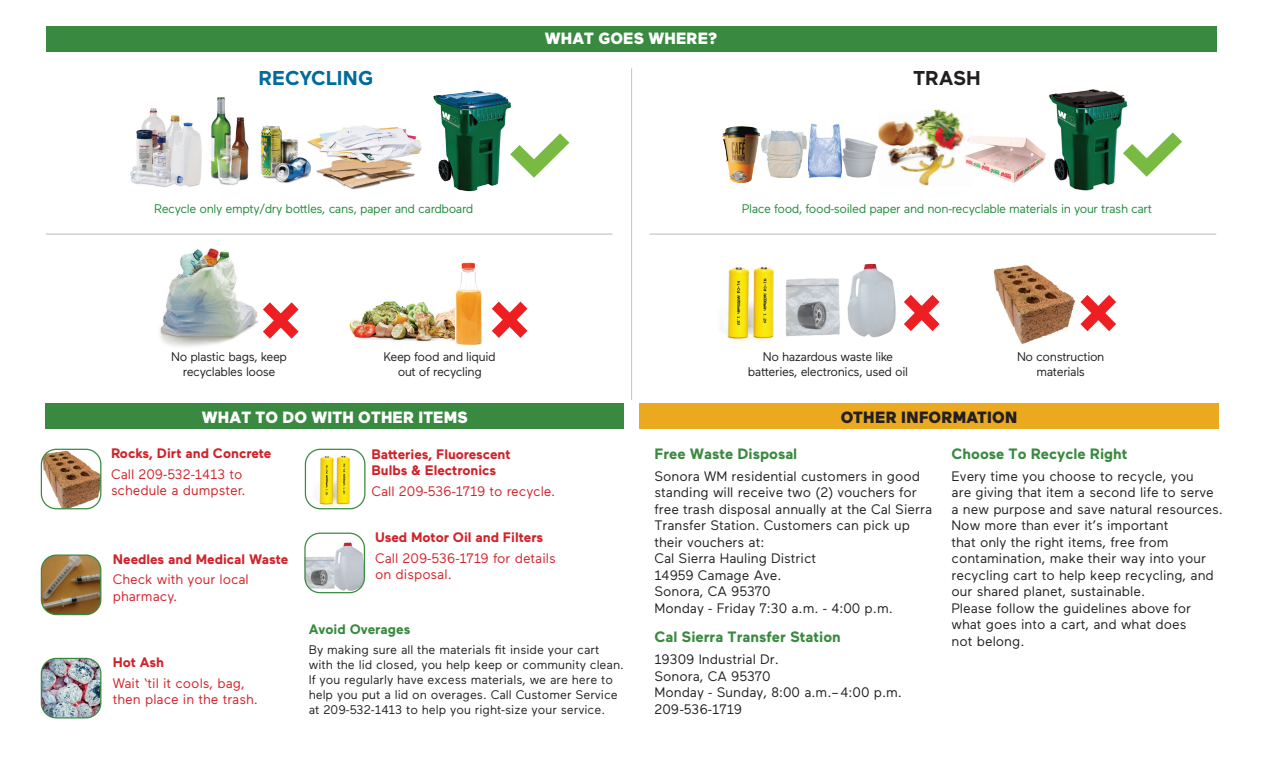
<style>
.page{position:relative;width:1262px;height:765px;background:#fff}
.page>*{position:absolute;margin:0;border:0;box-sizing:border-box;transform-origin:0 0}
.t1{font:700 20px "Maax";letter-spacing:-.005em;color:#006b9c}
.t2{font:700 20px "Maax";color:#231f20}
.t3{font:900 16.25px "Maax";letter-spacing:.01em;color:#fff}
.t4{font:900 16.25px "Maax";letter-spacing:.015em;color:#231f20}
.t5{font:700 15px "Maax";color:#398a40}
.t6{font:13.75px/16.5px "Maax";color:#231f20}
.t7{font:13.75px/16.5px "Maax";color:#d1232a}
.t8{font:700 13.75px/16.5px "Maax";color:#d1232a}
.t9{font:700 13.75px "Maax";color:#398a40}
.t10{font:12.5px/15px "Maax";color:#231f20}
.t11{font:12.5px/15px "Maax";letter-spacing:-.03em;color:#231f20;text-align:center}
.t12{font:12.5px "Maax";letter-spacing:-.03em;color:#238b3c}
</style>
<div class="page">
<img style="left:316px;top:163px;width:99px;height:27px">
<img style="left:201px;top:97px;width:48px;height:88px">
<img style="left:260px;top:125px;width:51px;height:59px">
<img style="left:130px;top:108px;width:71px;height:80px">
<img style="left:300px;top:125px;width:122px;height:38px">
<img style="left:160px;top:248px;width:99px;height:99px">
<hr style="left:46px;top:233px;width:566px;height:2px;background:#c7c8ca">
<hr style="left:649px;top:233px;width:567px;height:2px;background:#c7c8ca">
<img style="left:433px;top:90px;width:78px;height:102px">
<img style="left:1048px;top:89px;width:79px;height:102px">
<img style="left:722px;top:126px;width:38px;height:56px">
<img style="left:808px;top:124px;width:34px;height:54px">
<img style="left:842px;top:139px;width:36px;height:39px">
<img style="left:878px;top:109px;width:86px;height:77px">
<img style="left:964px;top:135px;width:82px;height:47px">
<img style="left:761px;top:130px;width:46px;height:48px">
<img style="left:349px;top:291px;width:133px;height:53px">
<img style="left:455px;top:262px;width:26px;height:83px">
<svg style="left:263px;top:302px;width:35px;height:36px"></svg>
<svg style="left:904px;top:295px;width:35px;height:36px"></svg>
<svg style="left:492px;top:301px;width:35px;height:37px"></svg>
<svg style="left:1080px;top:295px;width:36px;height:36px"></svg>
<img style="left:993px;top:265px;width:82px;height:79px">
<img style="left:722px;top:267px;width:52px;height:75px">
<img style="left:785px;top:265px;width:111px;height:73px">
<div style="left:46px;top:26px;width:1170px;height:25px;background:#398a40"></div>
<div style="left:639px;top:403px;width:579px;height:25px;background:#eba920"></div>
<hr style="left:631px;top:68px;width:1px;height:332px;background:#c7c8ca">
<svg style="left:510px;top:133px;width:59px;height:45px"></svg>
<svg style="left:1123px;top:132px;width:59px;height:45px"></svg>
<div style="left:46px;top:403px;width:578px;height:25px;background:#398a40"></div>
<img style="left:334px;top:542px;width:32px;height:49px">
<img style="left:306px;top:557px;width:28px;height:32px">
<div style="left:304px;top:532px;width:61px;height:61px;border:1px solid #398a40;border-radius:15px"></div>
<img style="left:305px;top:450px;width:59px;height:58px">
<div style="left:305px;top:448px;width:60px;height:61px;border:1px solid #398a40;border-radius:15px"></div>
<img style="left:41px;top:450px;width:60px;height:58px">
<div style="left:41px;top:448px;width:60px;height:61px;border:1px solid #398a40;border-radius:15px"></div>
<img style="left:41px;top:556px;width:60px;height:58px">
<div style="left:41px;top:554px;width:60px;height:61px;border:1px solid #398a40;border-radius:15px"></div>
<img style="left:41px;top:659px;width:60px;height:58px">
<div style="left:41px;top:657px;width:60px;height:61px;border:1px solid #398a40;border-radius:15px"></div>
<p class="t3" style="left:545px;top:28px;width:174px">WHAT GOES WHERE?</p>
<h1 class="t1" style="left:258px;top:65px;width:116px">RECYCLING</h1>
<h1 class="t2" style="left:913px;top:65px;width:69px">TRASH</h1>
<p class="t12" style="left:154px;top:200px;width:320px">Recycle only empty/dry bottles, cans, paper and cardboard</p>
<p class="t12" style="left:742px;top:200px;width:412px">Place food, food-soiled paper and non-recyclable materials in your trash cart</p>
<p class="t11" style="left:171px;top:348px;width:117px">No plastic bags, keep recyclables loose</p>
<p class="t11" style="left:384px;top:348px;width:113px">Keep food and liquid out of recycling</p>
<p class="t3" style="left:202px;top:406px;width:267px">WHAT TO DO WITH OTHER ITEMS</p>
<p class="t8" style="left:111px;top:444px;width:162px">Rocks, Dirt and Concrete</p>
<p class="t7" style="left:111px;top:465px;width:136px">Call 209-532-1413 to schedule a dumpster.</p>
<p class="t8" style="left:113px;top:550px;width:177px">Needles and Medical Waste</p>
<p class="t7" style="left:113px;top:570px;width:137px">Check with your local pharmacy.</p>
<p class="t8" style="left:113px;top:653px;width:53px">Hot Ash</p>
<p class="t7" style="left:113px;top:674px;width:147px">Wait ‘til it cools, bag, then place in the trash.</p>
<p class="t8" style="left:371px;top:445px;width:141px">Batteries, Fluorescent<br>Bulbs &amp; Electronics</p>
<p class="t7" style="left:371px;top:482px;width:185px">Call 209-536-1719 to recycle.</p>
<p class="t8" style="left:375px;top:528px;width:169px">Used Motor Oil and Filters</p>
<p class="t7" style="left:375px;top:549px;width:182px">Call 209-536-1719 for details on disposal.</p>
<p class="t9" style="left:309px;top:619px;width:103px">Avoid Overages</p>
<p class="t10" style="left:309px;top:641px;width:317px">By making sure all the materials fit inside your cart with the lid closed, you help keep or community clean.<br>If you regularly have excess materials, we are here to help you put a lid on overages. Call Customer Service at 209-532-1413 to help you right-size your service.</p>
<p class="t11" style="left:748px;top:348px;width:162px">No hazardous waste like batteries, electronics, used oil</p>
<p class="t11" style="left:1017px;top:348px;width:89px">No construction materials</p>
<p class="t4" style="left:840px;top:406px;width:178px">OTHER INFORMATION</p>
<p class="t5" style="left:654px;top:443px;width:144px">Free Waste Disposal</p>
<p class="t6" style="left:654px;top:467px;width:279px">Sonora WM residential customers in good standing will receive two (2) vouchers for free trash disposal annually at the Cal Sierra<br>Transfer Station. Customers can pick up their vouchers at:<br>Cal Sierra Hauling District<br>14959 Camage Ave.<br>Sonora, CA 95370<br>Monday - Friday 7:30 a.m. - 4:00 p.m.</p>
<p class="t5" style="left:654px;top:627px;width:188px">Cal Sierra Transfer Station</p>
<p class="t6" style="left:654px;top:650px;width:249px">19309 Industrial Dr.<br>Sonora, CA 95370<br>Monday - Sunday, 8:00 a.m.–4:00 p.m.<br>209-536-1719</p>
<p class="t5" style="left:951px;top:443px;width:177px">Choose To Recycle Right</p>
<p class="t6" style="left:951px;top:467px;width:273px">Every time you choose to recycle, you<br>are giving that item a second life to serve a new purpose and save natural resources.<br>Now more than ever it’s important<br>that only the right items, free from contamination, make their way into your recycling cart to help keep recycling, and our shared planet, sustainable.<br>Please follow the guidelines above for what goes into a cart, and what does<br>not belong.</p>
</div>
